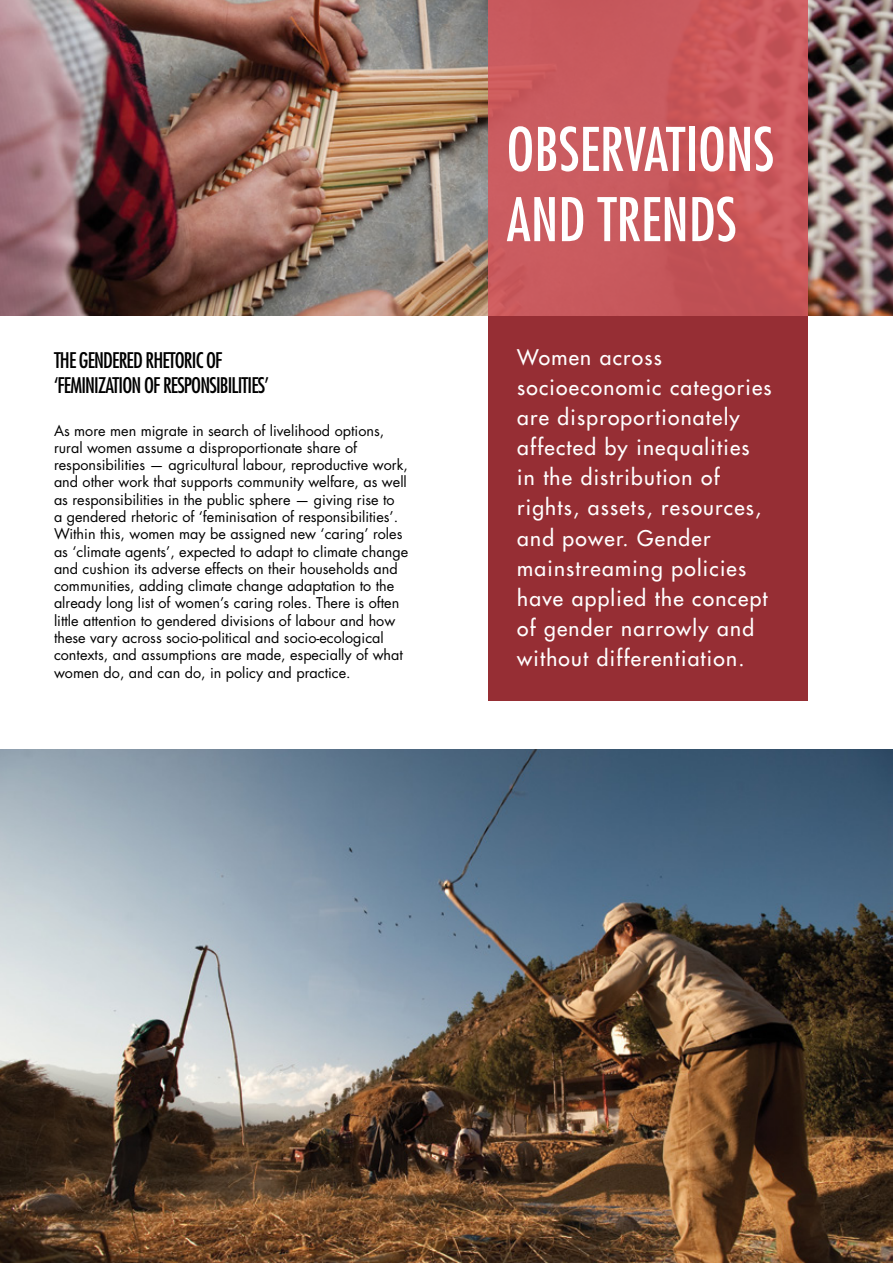
<style>
.page{position:relative;width:893px;height:1263px;background:#fff}
.page>*{position:absolute;margin:0;border:0;box-sizing:border-box;transform-origin:0 0}
.t1{font:condensed 58.5px/70.2px "Futura Std";color:#fff}
.t2{font:500 21px/30px "Futura Std";letter-spacing:.06em;color:#fff}
.t3{font:condensed 21px/25.2px "Futura Std";letter-spacing:-.04em;color:#000}
.t4{font:14.4px/17.2px "Futura Std";color:#000}
</style>
<div class="page">
<img style="left:0;top:0;width:893px;height:316px">
<img style="left:0;top:750px;width:893px;height:513px">
<div style="left:488px;top:0;width:320px;height:316px;background:#c95a5e"></div>
<div style="left:488px;top:316px;width:320px;height:385px;background:#962e34"></div>
<h2 class="t3" style="left:54px;top:347px;width:216px">THE GENDERED RHETORIC OF ‘FEMINIZATION OF RESPONSIBILITIES’</h2>
<p class="t4" style="left:54px;top:422px;width:356px">As more men migrate in search of livelihood options, rural women assume a disproportionate share of responsibilities — agricultural labour, reproductive work, and other work that supports community welfare, as well as responsibilities in the public sphere — giving rise to<br>a gendered rhetoric of ‘feminisation of responsibilities’.<br>Within this, women may be assigned new ‘caring’ roles as ‘climate agents’, expected to adapt to climate change and cushion its adverse effects on their households and communities, adding climate change adaptation to the already long list of women’s caring roles. There is often little attention to gendered divisions of labour and how these vary across socio-political and socio-ecological contexts, and assumptions are made, especially of what women do, and can do, in policy and practice.</p>
<h1 class="t1" style="left:507px;top:114px;width:269px">OBSERVATIONS<br>AND TRENDS</h1>
<p class="t2" style="left:517px;top:343px;width:256px">Women across socioeconomic categories are disproportionately affected by inequalities in the distribution of rights, assets, resources, and power. Gender mainstreaming policies have applied the concept of gender narrowly and without differentiation.</p>
</div>
